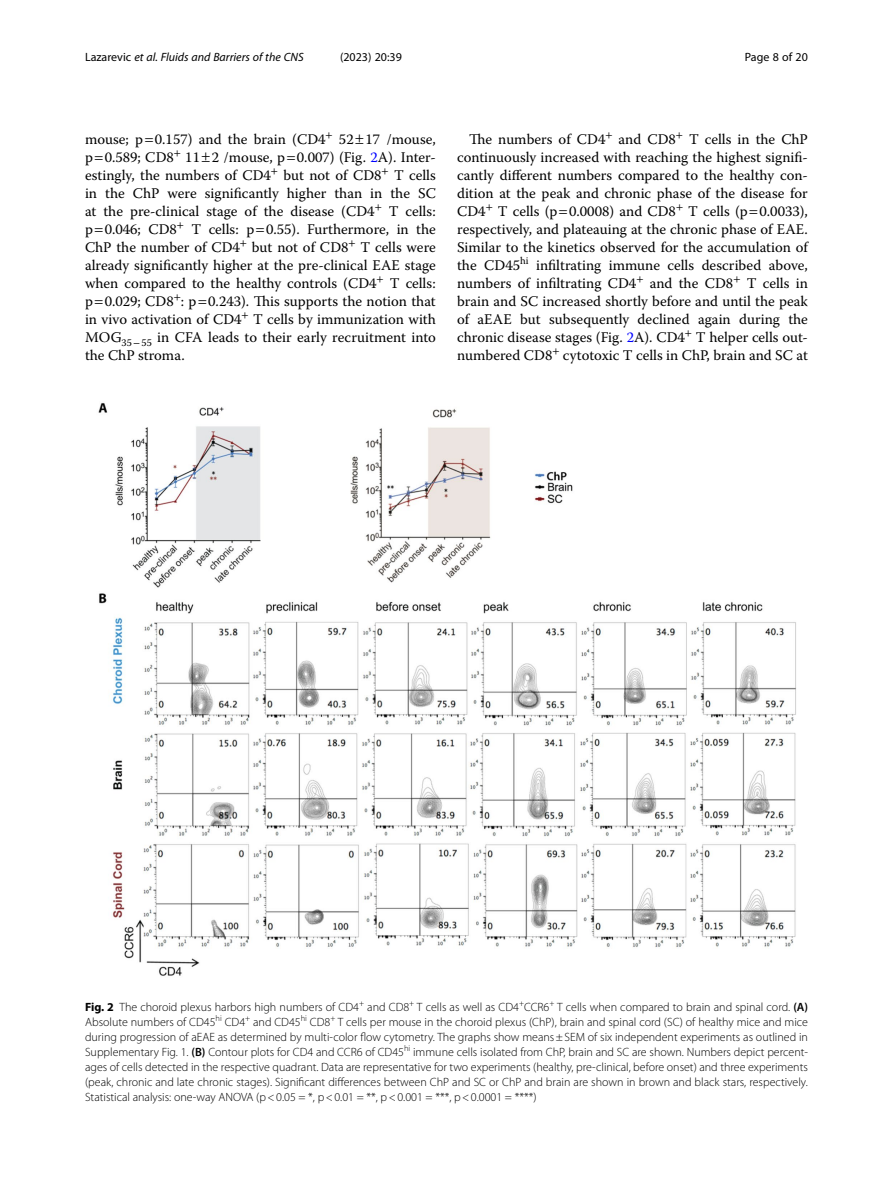
<style>
.page{position:relative;width:893px;height:1191px;background:#fff}
.page>*{position:absolute;margin:0;border:0;box-sizing:border-box;transform-origin:0 0}
.Body_Text_Indent{font:14.7px/18px "Warnock Pro";color:#000;text-align:justify}
.Figure_Caption{font:300 12px/15px "Myriad Pro";color:#000;text-align:justify}
.t1{font:italic 12px "Myriad Pro";color:#000}
.t2{font:12px "Myriad Pro";color:#000}
.s1{font-style:normal}
.s2{color:#00f}
.s3{font-weight:700}
.s4{font-weight:600}
</style>
<div class="page">
<img style="left:98px;top:403px;width:698px;height:573px">
<p class="t1" style="left:85px;top:50px;width:220px"><span class="s1">Lazarevic</span> et al. Fluids and Barriers of the CNS</p>
<p class="t2" style="left:340px;top:50px;width:63px">(2023) 20:39</p>
<p class="t2" style="left:745px;top:50px;width:65px">Page 8 of 20</p>
<p class="Body_Text_Indent" style="left:85px;top:130px;width:352px">mouse; p 0.157) and the brain (CD4<sup>+</sup> 52 17 /mouse, p 0.589; CD8<sup>+</sup> 11 2 /mouse, p 0.007) (Fig. <span class="s2">2</span>A). Inter&shy;estingly, the numbers of CD4<sup>+</sup> but not of CD8<sup>+</sup> T cells in the ChP were significantly higher than in the SC at the pre-clinical stage of the disease (CD4<sup>+</sup> T cells: p 0.046; CD8<sup>+</sup> T cells: p 0.55). Furthermore, in the ChP the number of CD4<sup>+</sup> but not of CD8<sup>+</sup> T cells were already significantly higher at the pre-clinical EAE stage when compared to the healthy controls (CD4<sup>+</sup> T cells: p 0.029; CD8<sup>+</sup>: p 0.243). This supports the notion that in vivo activation of CD4<sup>+</sup> T cells by immunization with MOG<sub>35</sub><sub>−</sub><sub>55</sub> in CFA leads to their early recruitment into the ChP stroma.</p>
<p class="Body_Text_Indent" style="left:457px;top:130px;width:352px;text-indent:12px">The numbers of CD4<sup>+</sup> and CD8<sup>+</sup> T cells in the ChP continuously increased with reaching the highest signifi&shy;cantly different numbers compared to the healthy con&shy;dition at the peak and chronic phase of the disease for CD4<sup>+</sup> T cells (p 0.0008) and CD8<sup>+</sup> T cells (p 0.0033), respectively, and plateauing at the chronic phase of EAE.<br>Similar to the kinetics observed for the accumulation of the CD45<sup>hi</sup> infiltrating immune cells described above, numbers of infiltrating CD4<sup>+</sup> and the CD8<sup>+</sup> T cells in brain and SC increased shortly before and until the peak of aEAE but subsequently declined again during the chronic disease stages (Fig. <span class="s2">2</span>A). CD4<sup>+</sup> T helper cells out&shy;numbered CD8<sup>+</sup> cytotoxic T cells in ChP, brain and SC at</p>
<p class="Figure_Caption" style="left:85px;top:999px;width:724px"><span class="s3">Fig. 2</span> The choroid plexus harbors high numbers of CD4<sup>+</sup> and CD8<sup>+</sup> T cells as well as CD4<sup>+</sup>CCR6<sup>+</sup> T cells when compared to brain and spinal cord. <span class="s4">(A)<br></span>Absolute numbers of CD45<sup>hi</sup> CD4<sup>+</sup> and CD45<sup>hi</sup> CD8<sup>+</sup> T cells per mouse in the choroid plexus (ChP), brain and spinal cord (SC) of healthy mice and mice during progression of aEAE as determined by multi-color flow cytometry. The graphs show means±SEM of six independent experiments as outlined in Supplementary Fig. 1. <span class="s4">(B)</span> Contour plots for CD4 and CCR6 of CD45<sup>hi</sup> immune cells isolated from ChP, brain and SC are shown. Numbers depict percent&shy;ages of cells detected in the respective quadrant. Data are representative for two experiments (healthy, pre-clinical, before onset) and three experiments (peak, chronic and late chronic stages). Significant differences between ChP and SC or ChP and brain are shown in brown and black stars, respectively.<br>Statistical analysis: one-way ANOVA (p&lt;0.05 = *, p&lt;0.01 = **, p&lt;0.001 = ***, p&lt;0.0001 = ****)</p>
</div>
